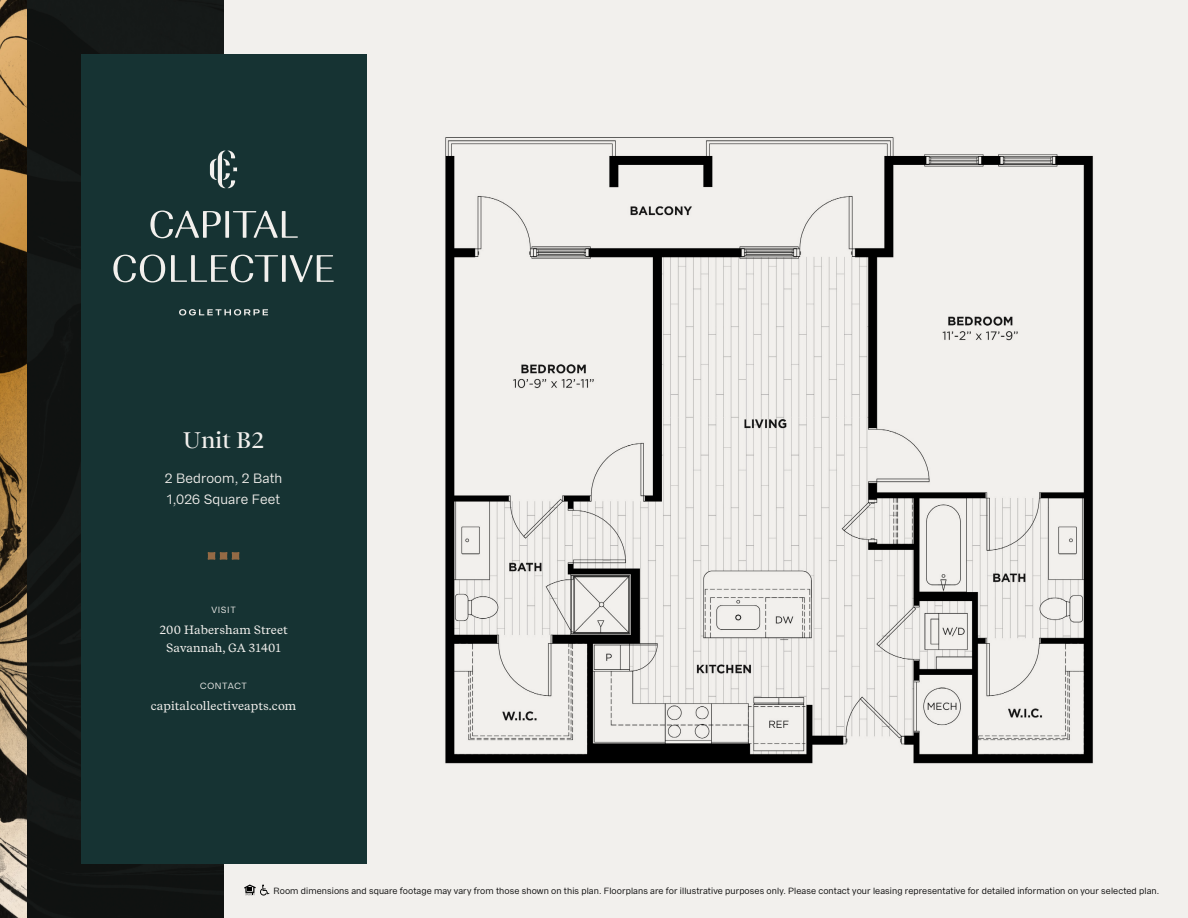
<style>
.page{position:relative;width:1188px;height:918px;background:#f2f0ed}
.page>*{position:absolute;margin:0;border:0;box-sizing:border-box;transform-origin:0 0}
.t1{font:500 22.5px "Recife Display";letter-spacing:.01em;color:#f2f0ed}
.t2{font:13.5px/21px "Franca";letter-spacing:.01em;color:#f2f0ed}
.t3{font:12px/18px "Recife Text";letter-spacing:.01em;color:#f2f0ed;text-align:center}
.t4{font:9px "Franca";letter-spacing:.01em;color:#000}
.t5{font:9px "Franca";letter-spacing:.07em;color:#f2f0ed}
</style>
<div class="page">
<div style="left:27px;top:0;width:197px;height:918px;background:#101211"></div>
<svg style="left:244px;top:885px;width:25px;height:11px"></svg>
<div style="left:81px;top:54px;width:285px;height:810px;background:#163333"></div>
<img style="left:0;top:0;width:27px;height:918px">
<svg style="left:150px;top:211px;width:71px;height:27px"></svg>
<svg style="left:225px;top:211px;width:4px;height:27px"></svg>
<svg style="left:233px;top:211px;width:65px;height:27px"></svg>
<svg style="left:113px;top:254px;width:52px;height:29px"></svg>
<svg style="left:171px;top:255px;width:107px;height:27px"></svg>
<svg style="left:282px;top:255px;width:4px;height:27px"></svg>
<svg style="left:290px;top:255px;width:44px;height:27px"></svg>
<svg style="left:210px;top:151px;width:27px;height:37px"></svg>
<svg style="left:179px;top:309px;width:89px;height:6px"></svg>
<svg style="left:208px;top:552px;width:32px;height:8px"></svg>
<img style="left:445px;top:137px;width:648px;height:627px">
<h1 class="t1" style="left:183px;top:424px;width:82px">Unit B2</h1>
<h2 class="t2" style="left:165px;top:468px;width:119px">2 Bedroom, 2 Bath<br>1,026 Square Feet</h2>
<p class="t5" style="left:211px;top:604px;width:26px">VISIT</p>
<h3 class="t3" style="left:159px;top:620px;width:130px">200 Habersham Street<br>Savannah, GA 31401</h3>
<p class="t5" style="left:200px;top:680px;width:48px">CONTACT</p>
<h3 class="t3" style="left:151px;top:697px;width:147px">capitalcollectiveapts.com</h3>
<p class="t4" style="left:274px;top:885px;width:887px">Room dimensions and square footage may vary from those shown on this plan. Floorplans are for illustrative purposes only. Please contact your leasing representative for detailed information on your selected plan.</p>
</div>
